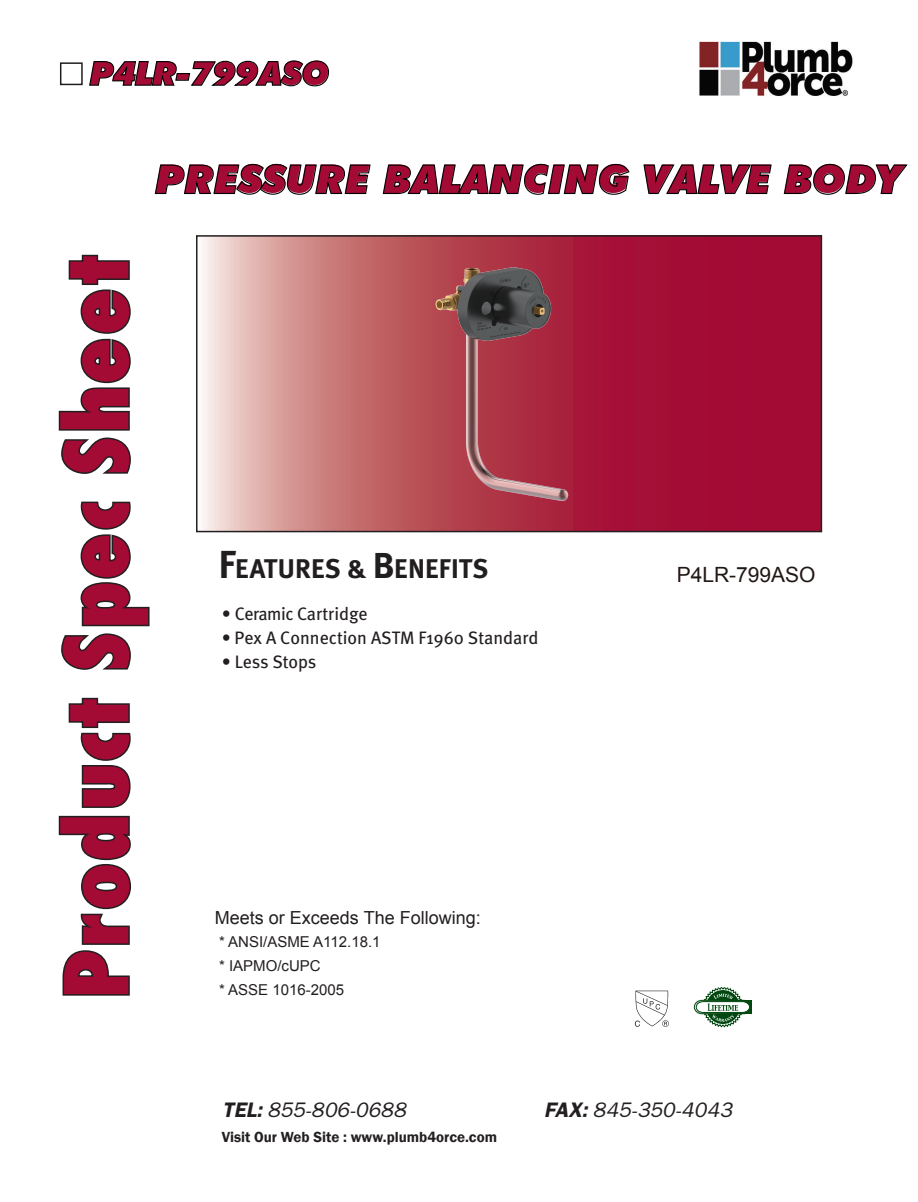
<style>
.page{position:relative;width:918px;height:1202px;background:#fff}
.page>*{position:absolute;margin:0;border:0;box-sizing:border-box;transform-origin:0 0}
.t1{font:800 84px "Futura Cond";color:#a30a34}
.t2{font:italic 900 39.6px "Futura BT";color:#a30a34}
.t3{font:italic 900 33px "Futura BT";color:#a30a34}
.t4{font:700 27px "Meta Plus";letter-spacing:-.02em;color:#211e1f}
.t5{font:21px "Arial";color:#211814}
.t6{font:18px "Meta";color:#231f20}
.t7{font:italic 18px "Franklin";color:#231f20}
.t8{font:18px "Arial";color:#231f20}
.t9{font:15px/24px "Arial";color:#231f20}
.t10{font:600 15px "Franklin Gothic";color:#231f20}
.s1{font-size:39px}
.s2{font-size:36px}
.s3{font-family:"Franklin Demi"}
</style>
<div class="page">
<svg style="left:203px;top:238px;width:616px;height:291px;background:#bb4e63"></svg>
<div style="left:196px;top:235px;width:626px;height:297px;border:2px solid #231f20"></div>
<svg style="left:58px;top:697px;width:74px;height:299px"></svg>
<svg style="left:61px;top:501px;width:89px;height:169px"></svg>
<svg style="left:58px;top:254px;width:73px;height:220px"></svg>
<svg style="left:154px;top:164px;width:217px;height:31px"></svg>
<svg style="left:382px;top:163px;width:248px;height:32px"></svg>
<svg style="left:643px;top:164px;width:129px;height:31px"></svg>
<svg style="left:783px;top:163px;width:125px;height:32px"></svg>
<div style="left:60px;top:62px;width:23px;height:23px;border:2px solid #201d1e"></div>
<svg style="left:89px;top:60px;width:241px;height:27px"></svg>
<svg style="left:694px;top:987px;width:58px;height:39px"></svg>
<svg style="left:635px;top:990px;width:34px;height:36px"></svg>
<img style="left:699px;top:41px;width:154px;height:55px">
<img style="left:363px;top:254px;width:260px;height:259px">
<h3 class="t3" style="left:90px;top:53px;width:241px">P4LR-799ASO</h3>
<h2 class="t2" style="left:155px;top:155px;width:748px">PRESSURE BALANCING VALVE BODY</h2>
<h1 class="t1" style="left:39px;top:999px;width:749px;rotate:-90deg">Product Spec Sheet</h1>
<h3 class="t4" style="left:218px;top:553px;width:272px"><span class="s1">F</span>EATURES &amp; <span class="s2">B</span>ENEFITS</h3>
<p class="t6" style="left:222px;top:603px;width:147px">• Ceramic Cartridge</p>
<p class="t6" style="left:222px;top:627px;width:318px">• Pex A Connection ASTM F1960 Standard</p>
<p class="t6" style="left:222px;top:651px;width:96px">• Less Stops</p>
<p class="t8" style="left:215px;top:905px;width:268px">Meets or Exceeds The Following:</p>
<p class="t9" style="left:219px;top:929px;width:163px">* ANSI/ASME A112.18.1 * IAPMO/cUPC<br>* ASSE 1016-2005</p>
<p class="t5" style="left:677px;top:561px;width:140px">P4LR-799ASO</p>
<p class="t7" style="left:222px;top:1096px;width:186px"><span class="s3">TEL:</span> 855-806-0688</p>
<p class="t7" style="left:544px;top:1096px;width:189px"><span class="s3">FAX:</span> 845-350-4043</p>
<p class="t10" style="left:222px;top:1127px;width:277px">Visit Our Web Site : www.plumb4orce.com</p>
</div>
